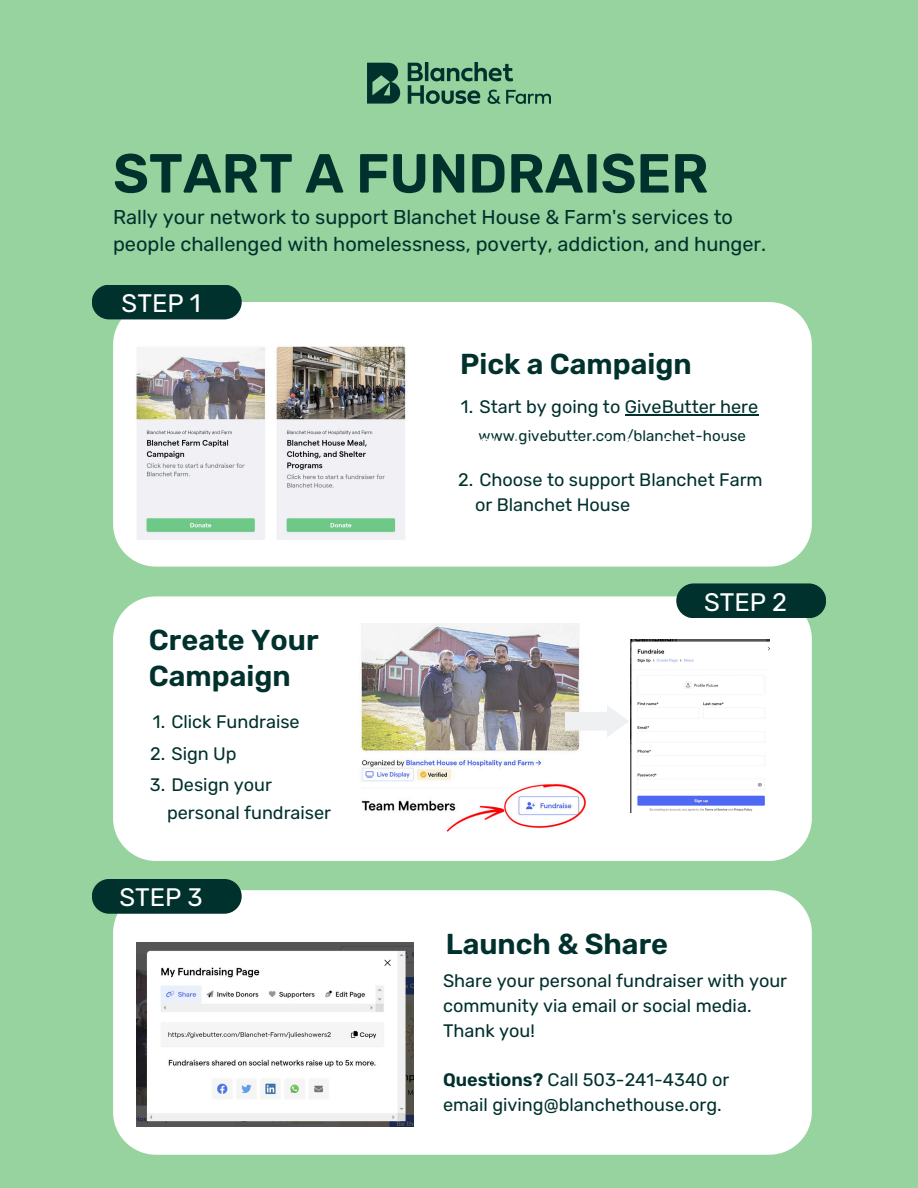
<style>
.page{position:relative;width:918px;height:1188px;background:#97d39e}
.page>*{position:absolute;margin:0;border:0;box-sizing:border-box;transform-origin:0 0}
.t1{font:600 55.05px "Rubik";color:#00312d}
.t2{font:600 28.8px/36px "Rubik";color:#00312d}
.t3{font:25.35px "Rubik";color:#fff}
.t4{font:19.95px/27px "Rubik";color:#00312d}
.t5{font:18.15px/24.8px "Rubik";color:#00312d}
.t6{font:15.15px "Rubik";color:#00312d}
.s1{font-weight:600}
</style>
<div class="page">
<div style="left:113px;top:596px;width:699px;height:265px;background:#fff;border-radius:43px"></div>
<div style="left:113px;top:890px;width:699px;height:265px;background:#fff;border-radius:43px"></div>
<div style="left:676px;top:583px;width:150px;height:35px;background:#00312d;border-radius:17px"></div>
<div style="left:113px;top:302px;width:699px;height:265px;background:#fff;border-radius:43px"></div>
<div style="left:92px;top:879px;width:150px;height:35px;background:#00312d;border-radius:17px"></div>
<div style="left:92px;top:285px;width:150px;height:34px;background:#00312d;border-radius:17px"></div>
<img style="left:136px;top:346px;width:270px;height:194px">
<img style="left:361px;top:624px;width:225px;height:208px">
<img style="left:136px;top:943px;width:277px;height:183px">
<img style="left:630px;top:640px;width:140px;height:173px">
<svg style="left:565px;top:705px;width:64px;height:33px"></svg>
<img style="left:368px;top:62px;width:182px;height:42px">
<hr style="left:625px;top:414px;width:133px;height:2px;background:#00312d">
<p class="t1" style="left:113px;top:141px;width:597px">START A FUNDRAISER</p>
<p class="t4" style="left:113px;top:203px;width:655px">Rally your network to support Blanchet House &amp; Farm's services to people challenged with homelessness, poverty, addiction, and hunger.</p>
<h2 class="t3" style="left:122px;top:288px;width:81px">STEP 1</h2>
<h3 class="t2" style="left:149px;top:622px;width:171px">Create Your<br>Campaign</h3>
<p class="t5" style="left:153px;top:709px;width:148px">1. Click Fundraise</p>
<h3 class="t5" style="left:150px;top:742px;width:88px">2. Sign Up</h3>
<p class="t5" style="left:167px;top:770px;width:166px;line-height:28.2px;text-indent:-17px">3. Design your personal fundraiser</p>
<p class="t3" style="left:119px;top:883px;width:85px">STEP 3</p>
<p class="t2" style="left:460px;top:346px;width:233px">Pick a Campaign</p>
<p class="t5" style="left:461px;top:395px;width:299px">1. Start by going to GiveButter here</p>
<p class="t6" style="left:479px;top:426px;width:269px">www.givebutter.com/blanchet-house</p>
<h4 class="t5" style="left:475px;top:468px;width:289px;text-indent:-17px">2. Choose to support Blanchet Farm or Blanchet House</h4>
<h2 class="t3" style="left:704px;top:587px;width:85px">STEP 2</h2>
<p class="t2" style="left:446px;top:926px;width:224px">Launch &amp; Share</p>
<p class="t5" style="left:443px;top:968px;width:346px">Share your personal fundraiser with your community via email or social media.<br>Thank you!</p>
<p class="t5" style="left:443px;top:1067px;width:288px"><span class="s1">Questions?</span> Call 503-241-4340 or email giving@blanchethouse.org.</p>
</div>
